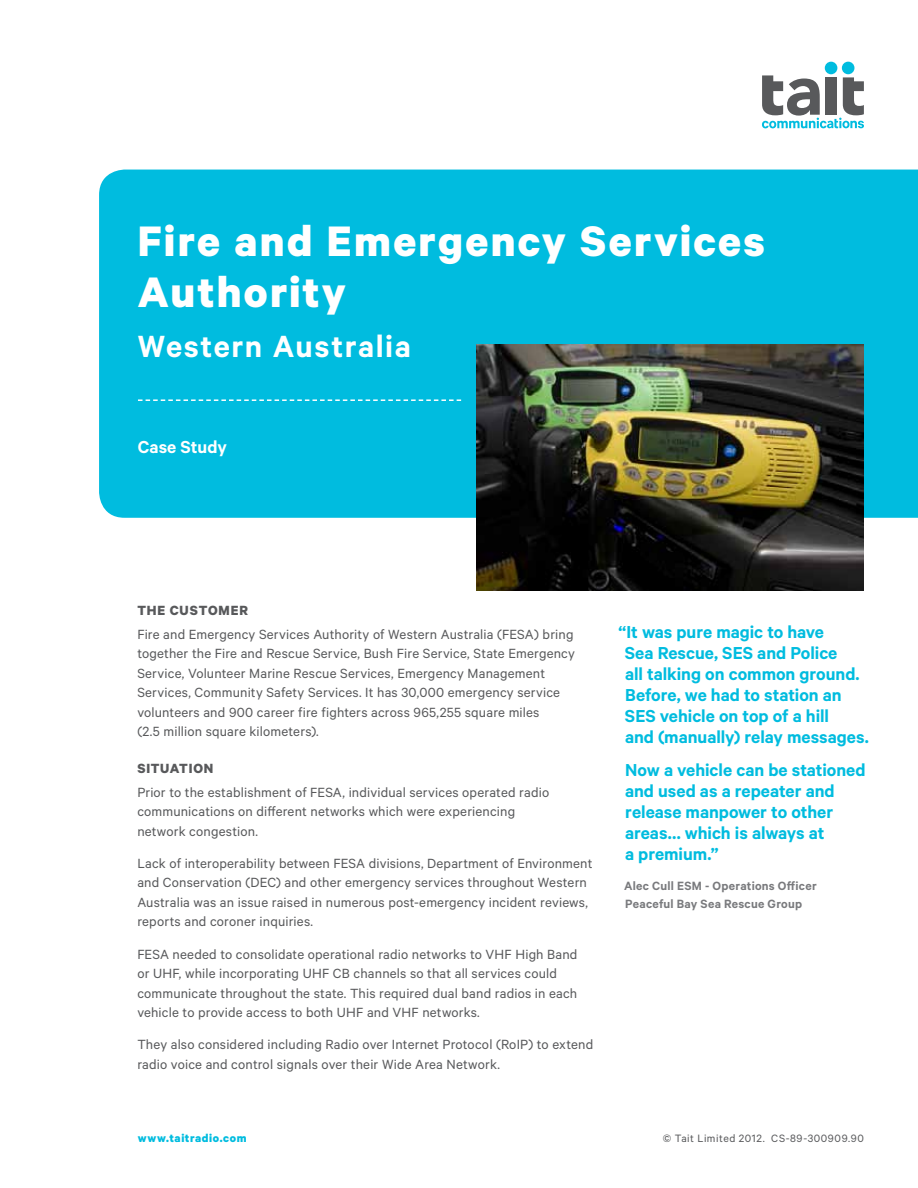
<style>
.page{position:relative;width:918px;height:1188px;background:#fff}
.page>*{position:absolute;margin:0;border:0;box-sizing:border-box;transform-origin:0 0}
.t1{font:700 48px/51px "Calibre";letter-spacing:.045em;color:#fff}
.t2{font:600 34.5px "Calibre";letter-spacing:.045em;color:#fff}
.t3{font:600 19.5px/21px "Calibre";color:#00bcdf}
.t4{font:600 19.5px "Calibre";color:#fff}
.t5{font:15px/19.5px "Calibre";letter-spacing:.01em;color:#58595b}
.t6{font:700 15px "Calibre";letter-spacing:.06em;color:#58595b}
.t7{font:700 15px "Calibre";letter-spacing:.11em;color:#58595b}
.t8{font:600 13.5px/18.6px "Calibre";letter-spacing:.02em;color:#797a7d}
.t9{font:700 12.75px "Calibre";letter-spacing:.045em;color:#00bcdf}
.t10{font:12px "Calibre";letter-spacing:.045em;color:#58595b}
</style>
<div class="page">
<div style="left:842px;top:62px;width:12px;height:12px;background:#00bcdf;border-radius:50%"></div>
<div style="left:825px;top:62px;width:12px;height:12px;background:#00bcdf;border-radius:50%"></div>
<svg style="left:762px;top:75px;width:102px;height:53px"></svg>
<div style="left:99px;top:170px;width:819px;height:348px;background:#00bcdf"></div>
<svg style="left:138px;top:399px;width:323px;height:2px"></svg>
<img style="left:476px;top:345px;width:388px;height:246px">
<h1 class="t1" style="left:138px;top:214px;width:629px">Fire and Emergency Services<br>Authority</h1>
<h2 class="t2" style="left:138px;top:326px;width:274px">Western Australia</h2>
<h3 class="t4" style="left:138px;top:435px;width:90px">Case Study</h3>
<p class="t6" style="left:137px;top:601px;width:112px">THE CUSTOMER</p>
<p class="t5" style="left:137px;top:624px;width:439px">Fire and Emergency Services Authority of Western Australia (FESA) bring together the Fire and Rescue Service, Bush Fire Service, State Emergency Service, Volunteer Marine Rescue Services, Emergency Management Services, Community Safety Services. It has 30,000 emergency service volunteers and 900 career fire fighters across 965,255 square miles<br>(2.5 million square kilometers).</p>
<p class="t7" style="left:137px;top:759px;width:78px">situation</p>
<p class="t5" style="left:137px;top:782px;width:413px">Prior to the establishment of FESA, individual services operated radio communications on different networks which were experiencing network congestion.</p>
<p class="t5" style="left:137px;top:853px;width:457px">Lack of interoperability between FESA divisions, Department of Environment and Conservation (DEC) and other emergency services throughout Western Australia was an issue raised in numerous post-emergency incident reviews, reports and coroner inquiries.</p>
<p class="t5" style="left:137px;top:944px;width:442px">FESA needed to consolidate operational radio networks to VHF High Band or UHF, while incorporating UHF CB channels so that all services could communicate throughout the state. This required dual band radios in each vehicle to provide access to both UHF and VHF networks.</p>
<p class="t5" style="left:137px;top:1034px;width:457px">They also considered including Radio over Internet Protocol (RoIP) to extend radio voice and control signals over their Wide Area Network.</p>
<h3 class="t3" style="left:625px;top:621px;width:245px;text-indent:-7px">“It was pure magic to have<br>Sea Rescue, SES and Police<br>all talking on common ground.<br>Before, we had to station an<br>SES vehicle on top of a hill<br>and (manually) relay messages.</h3>
<h3 class="t3" style="left:625px;top:759px;width:242px">Now a vehicle can be stationed and used as a repeater and release manpower to other areas… which is always at<br>a premium.”</h3>
<p class="t8" style="left:624px;top:876px;width:194px">Alec Cull ESM - Operations Officer<br>Peaceful Bay Sea Rescue Group</p>
<p class="t9" style="left:138px;top:1131px;width:110px">www.taitradio.com</p>
<p class="t10" style="left:663px;top:1132px;width:202px">© Tait Limited 2012. CS-89-300909.90</p>
</div>
